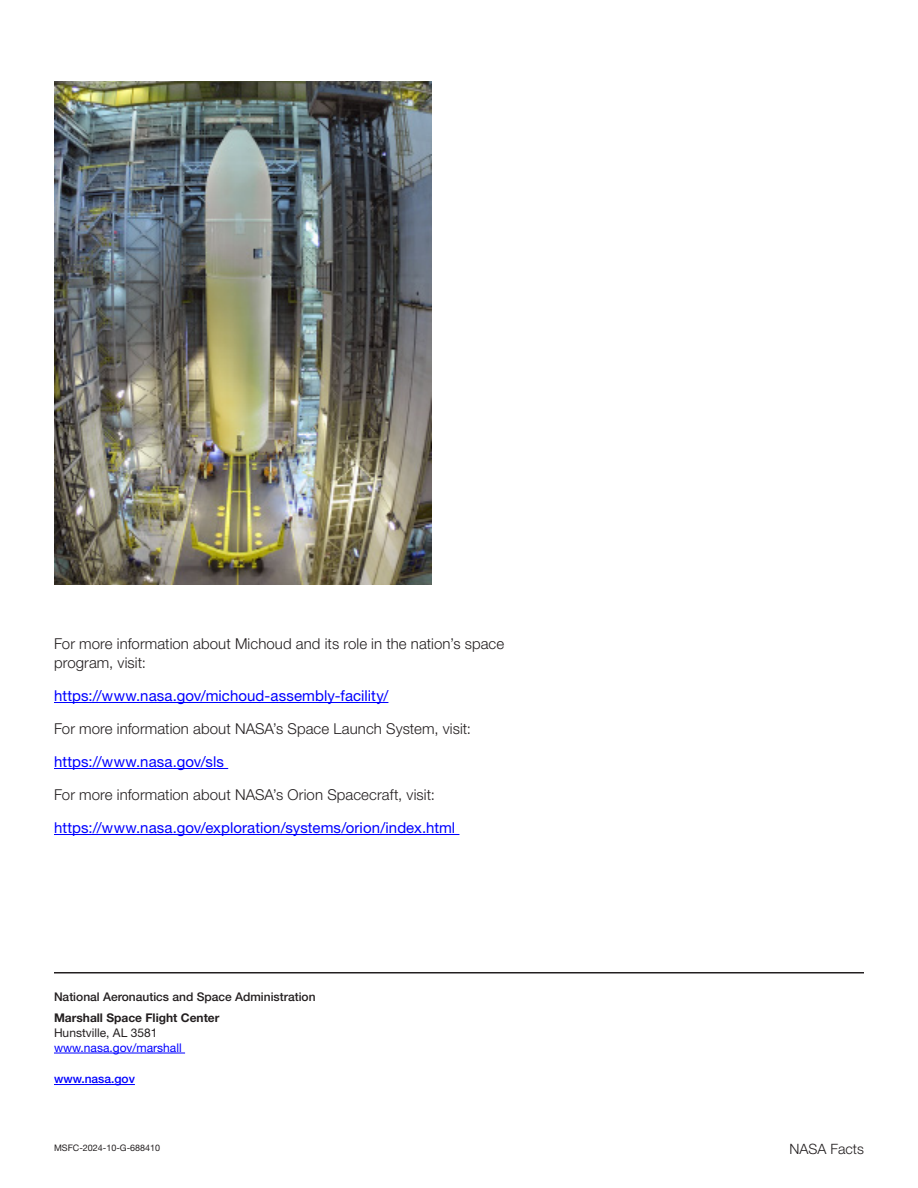
<style>
.page{position:relative;width:918px;height:1188px;background:#fff}
.page>*{position:absolute;margin:0;border:0;box-sizing:border-box;transform-origin:0 0}
.Body_10_pt_font_size{font:300 15px/19.5px "Helvetica Neue LT Std";letter-spacing:.005em;color:#231f20}
.Body_10_pt_font_size-2{font:15px "Helvetica Neue LT Std";letter-spacing:.005em;color:#00f}
.t1{font:300 14.25px "Helvetica Neue LT Std";color:#231f20}
.t2{font:500 12px "Helvetica Neue LT Std";color:#231f20}
.t3{font:700 12px "Helvetica Neue LT Std";color:#231f20}
.t4{font:12px "Helvetica Neue LT Std";color:#00f}
.t5{font:12px "Helvetica Neue LT Std";color:#231f20}
.t6{font:500 12px "Helvetica Neue LT Std";color:#00f}
.t7{font:9px "Helvetica Neue LT Std";color:#231f20}
</style>
<div class="page">
<hr style="left:54px;top:1053px;width:131px;height:1px;background:#00f">
<hr style="left:54px;top:1084px;width:81px;height:1px;background:#00f">
<hr style="left:54px;top:972px;width:810px;height:2px;background:#231f20">
<img style="left:54px;top:81px;width:378px;height:503px">
<hr style="left:54px;top:702px;width:334px;height:1px;background:#00f">
<hr style="left:54px;top:768px;width:174px;height:1px;background:#00f">
<hr style="left:54px;top:834px;width:405px;height:1px;background:#00f">
<p class="Body_10_pt_font_size" style="left:54px;top:633px;width:452px">For more information about Michoud and its role in the nation’s space program, visit:</p>
<p class="Body_10_pt_font_size-2" style="left:54px;top:687px;width:336px">https://www.nasa.gov/michoud-assembly-facility/</p>
<p class="Body_10_pt_font_size" style="left:54px;top:719px;width:419px">For more information about NASA’s Space Launch System, visit:</p>
<p class="Body_10_pt_font_size-2" style="left:54px;top:753px;width:172px">https://www.nasa.gov/sls</p>
<p class="Body_10_pt_font_size" style="left:54px;top:785px;width:382px">For more information about NASA’s Orion Spacecraft, visit:</p>
<p class="Body_10_pt_font_size-2" style="left:54px;top:819px;width:403px">https://www.nasa.gov/exploration/systems/orion/index.html</p>
<p class="t2" style="left:54px;top:989px;width:263px">National Aeronautics and Space Administration</p>
<p class="t3" style="left:54px;top:1010px;width:167px">Marshall Space Flight Center</p>
<p class="t5" style="left:54px;top:1025px;width:105px">Hunstville, AL 3581</p>
<p class="t4" style="left:54px;top:1040px;width:129px">www.nasa.gov/marshall</p>
<p class="t6" style="left:54px;top:1072px;width:82px">www.nasa.gov</p>
<p class="t7" style="left:54px;top:1142px;width:108px">MSFC-2024-10-G-688410</p>
<p class="t1" style="left:790px;top:1141px;width:76px">NASA Facts</p>
</div>
